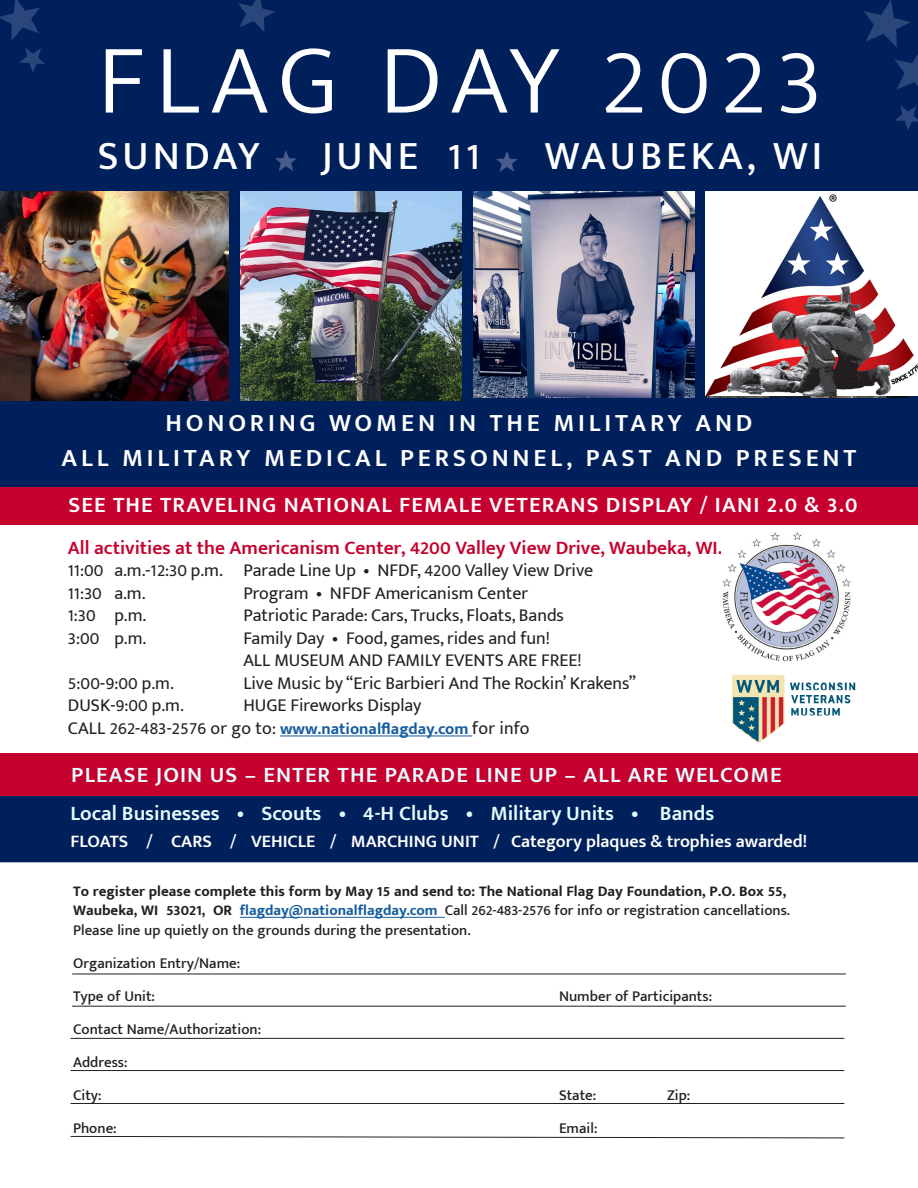
<style>
.page{position:relative;width:918px;height:1188px;background:#fff}
.page>*{position:absolute;margin:0;border:0;box-sizing:border-box;transform-origin:0 0}
.t1{font:300 100.5px "Mukta Mahee";letter-spacing:.1em;color:#fff}
.t2{font:500 40.35px "Mukta Mahee";letter-spacing:.1em;color:#fff}
.t3{font:600 25.5px/34.5px "Mukta Mahee";letter-spacing:.15em;color:#fff;text-align:center}
.t4{font:600 22.5px "Mukta Mahee";letter-spacing:.05em;color:#fff}
.t5{font:600 22.5px "Mukta Mahee";letter-spacing:.05em;color:#e5fcff}
.t6{font:600 21px "Mukta Mahee";color:#e5fcff}
.t7{font:600 19.5px "Mukta Mahee";color:#c5002e}
.t8{font:18px/22.5px "Mukta Mahee";color:#231f20}
.t9{font:600 18px "Mukta Mahee";color:#fff}
.t10{font:700 15px/19.5px "Mukta Mahee";color:#231f20}
.t11{font:500 15px/33px "Mukta Mahee";color:#231f20}
.s1{font-weight:700;font-size:16.5px;color:#175d9e}
.s2{color:#175d9e}
.s3{font-weight:500}
</style>
<div class="page">
<div style="left:0;top:179px;width:918px;height:337px;background:#00205b"></div>
<div style="left:0;top:0;width:918px;height:195px;background:#00205b"></div>
<svg style="left:496px;top:151px;width:22px;height:21px"></svg>
<svg style="left:0;top:0;width:40px;height:40px"></svg>
<svg style="left:864px;top:0;width:46px;height:47px"></svg>
<svg style="left:275px;top:150px;width:22px;height:21px"></svg>
<svg style="left:895px;top:54px;width:23px;height:36px"></svg>
<svg style="left:238px;top:0;width:37px;height:32px"></svg>
<svg style="left:19px;top:48px;width:26px;height:24px"></svg>
<svg style="left:895px;top:106px;width:23px;height:24px"></svg>
<hr style="left:280px;top:736px;width:192px;height:1px;background:#175d9e">
<img style="left:722px;top:532px;width:129px;height:130px">
<div style="left:0;top:487px;width:918px;height:37px;background:#c5002e"></div>
<div style="left:0;top:796px;width:918px;height:66px;background:#00205b"></div>
<div style="left:0;top:753px;width:918px;height:43px;background:#c5002e"></div>
<hr style="left:240px;top:917px;width:205px;height:1px;background:#175d9e">
<hr style="left:72px;top:974px;width:774px;height:1px;background:#231f20">
<hr style="left:72px;top:1006px;width:774px;height:1px;background:#231f20">
<hr style="left:71px;top:1038px;width:773px;height:1px;background:#231f20">
<hr style="left:71px;top:1070px;width:773px;height:1px;background:#231f20">
<hr style="left:71px;top:1103px;width:773px;height:1px;background:#231f20">
<svg style="left:70px;top:1136px;width:775px;height:2px"></svg>
<img style="left:1px;top:191px;width:228px;height:209px">
<img style="left:240px;top:191px;width:222px;height:209px">
<img style="left:473px;top:191px;width:222px;height:207px">
<img style="left:732px;top:674px;width:124px;height:69px">
<img style="left:706px;top:192px;width:212px;height:204px">
<p class="t1" style="left:98px;top:19px;width:726px">FLAG DAY 2023</p>
<p class="t2" style="left:98px;top:132px;width:163px">SUNDAY</p>
<p class="t2" style="left:321px;top:132px;width:160px">JUNE 11</p>
<p class="t2" style="left:545px;top:132px;width:279px">WAUBEKA, WI</p>
<p class="t3" style="left:62px;top:405px;width:796px">HONORING WOMEN IN THE MILITARY AND<br>ALL MILITARY MEDICAL PERSONNEL, PAST AND PRESENT</p>
<p class="t4" style="left:69px;top:491px;width:790px">SEE THE TRAVELING NATIONAL FEMALE VETERANS DISPLAY / IANI 2.0 &amp; 3.0</p>
<p class="t7" style="left:68px;top:536px;width:656px">All activities at the Americanism Center, 4200 Valley View Drive, Waubeka, WI.</p>
<p class="t8" style="left:68px;top:559px;width:527px">11:00 a.m.-12:30 p.m. Parade Line Up • NFDF, 4200 Valley View Drive<br>11:30 a.m.</p>
<p class="t8" style="left:243px;top:581px;width:286px">Program • NFDF Americanism Center</p>
<p class="t8" style="left:68px;top:604px;width:80px">1:30 p.m.</p>
<p class="t8" style="left:243px;top:604px;width:322px">Patriotic Parade: Cars, Trucks, Floats, Bands</p>
<p class="t8" style="left:68px;top:626px;width:80px">3:00 p.m.</p>
<p class="t8" style="left:243px;top:626px;width:340px">Family Day • Food, games, rides and fun!<br>ALL MUSEUM AND FAMILY EVENTS ARE FREE!</p>
<p class="t8" style="left:68px;top:671px;width:107px">5:00-9:00 p.m.</p>
<p class="t8" style="left:243px;top:671px;width:394px">Live Music by “Eric Barbieri And The Rockin’ Krakens”</p>
<p class="t8" style="left:68px;top:694px;width:118px">DUSK-9:00 p.m.</p>
<p class="t8" style="left:68px;top:694px;width:463px;text-indent:176px">HUGE Fireworks Display<br>CALL 262-483-2576 or go to: <span class="s1">www.nationalflagday.com</span> for info</p>
<p class="t5" style="left:71px;top:762px;width:712px">PLEASE JOIN US – ENTER THE PARADE LINE UP – ALL ARE WELCOME</p>
<p class="t6" style="left:71px;top:801px;width:645px">Local Businesses • Scouts • 4-H Clubs • Military Units • Bands</p>
<p class="t9" style="left:71px;top:830px;width:738px">FLOATS / CARS / VEHICLE / MARCHING UNIT / Category plaques &amp; trophies awarded!</p>
<p class="t10" style="left:73px;top:881px;width:719px">To register please complete this form by May 15 and send to: The National Flag Day Foundation, P.O. Box 55,<br>Waubeka, WI 53021, OR <span class="s2">flagday@nationalflagday.com</span> <span class="s3">Call 262-483-2576 for info or registration cancellations.<br>Please line up quietly on the grounds during the presentation.</span></p>
<p class="t11" style="left:73px;top:946px;width:169px">Organization Entry/Name:<br>Type of Unit:</p>
<p class="t11" style="left:559px;top:979px;width:155px">Number of Participants:</p>
<p class="t11" style="left:73px;top:1012px;width:190px">Contact Name/Authorization:</p>
<p class="t11" style="left:73px;top:1045px;width:56px">Address:</p>
<p class="t11" style="left:73px;top:1078px;width:30px">City:</p>
<p class="t11" style="left:559px;top:1078px;width:39px">State:</p>
<p class="t11" style="left:667px;top:1078px;width:25px">Zip:</p>
<p class="t11" style="left:73px;top:1111px;width:45px">Phone:</p>
<p class="t11" style="left:559px;top:1111px;width:40px">Email:</p>
</div>
